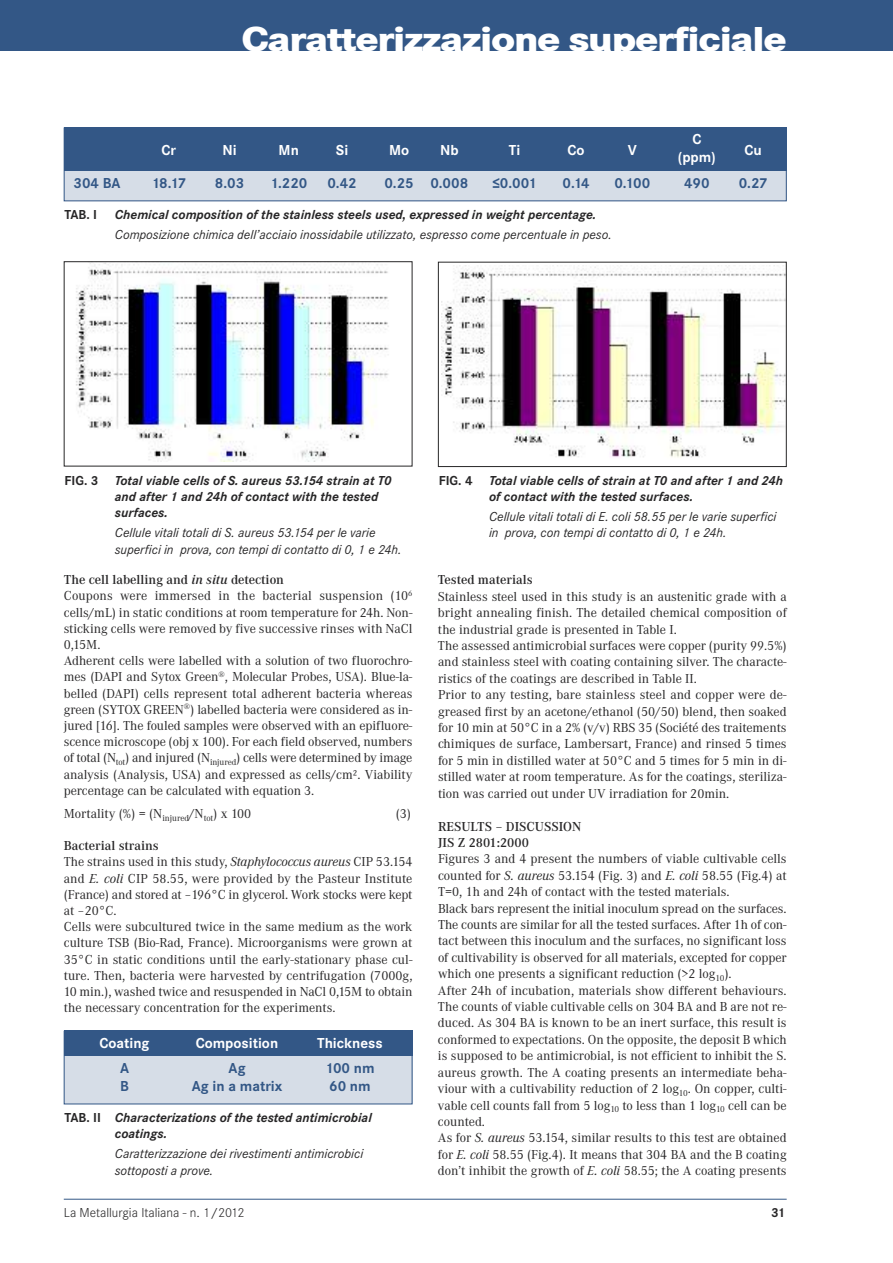
<style>
.page{position:relative;width:893px;height:1263px;background:#fff}
.page>*{position:absolute;margin:0;border:0;box-sizing:border-box;transform-origin:0 0}
.t1{font:800 36px "Corporate S";letter-spacing:-.03em;color:#fff;scale:1.14 1}
.t2{font:700 15px "Corporate S";color:#335786}
.t3{font:700 15px "Corporate S";color:#fff}
.t4{font:13.5px/16.4px "Corporate A";color:#272627}
.t5{font:italic 13.5px/16.2px "Corporate S";color:#272627}
.t6{font:italic 700 13.5px/16.2px "Corporate S";color:#272627}
.t7{font:600 13.5px/16.4px "Corporate A";color:#272627}
.t8{font:300 13.5px "Corporate S";color:#272627}
.t9{font:700 13.5px "Corporate S";color:#272627}
.s1{font-style:normal}
.s2{font-weight:600}
.s3{font-weight:600;font-style:italic}
.s4{font-style:italic}
</style>
<div class="page">
<div style="left:64px;top:1056px;width:348px;height:48px;background:#d6dde7"></div>
<div style="left:64px;top:1030px;width:348px;height:25px;background:#335786"></div>
<div style="left:64px;top:172px;width:723px;height:29px;background:#d6dde7"></div>
<div style="left:64px;top:128px;width:723px;height:43px;background:#335786"></div>
<div style="left:0;top:0;width:893px;height:51px;background:#335786"></div>
<hr style="left:64px;top:1199px;width:723px;height:1px;background:#335786">
<div style="left:64px;top:128px;width:723px;height:73px;border:1px solid #335786"></div>
<div style="left:64px;top:1031px;width:348px;height:73px;border:1px solid #335786"></div>
<img style="left:76px;top:263px;width:313px;height:199px">
<div style="left:64px;top:261px;width:348px;height:205px;border:1px solid #272627"></div>
<img style="left:442px;top:265px;width:343px;height:193px">
<div style="left:438px;top:262px;width:349px;height:205px;border:1px solid #272627"></div>
<h1 class="t1" style="left:241px;top:18px;width:480px">Caratterizzazione superficiale</h1>
<p class="t3" style="left:161px;top:141px;width:16px">Cr</p>
<p class="t3" style="left:222px;top:141px;width:16px">Ni</p>
<p class="t3" style="left:279px;top:141px;width:22px">Mn</p>
<p class="t3" style="left:336px;top:141px;width:14px">Si</p>
<p class="t3" style="left:389px;top:141px;width:22px">Mo</p>
<p class="t3" style="left:440px;top:141px;width:20px">Nb</p>
<p class="t3" style="left:509px;top:141px;width:13px">Ti</p>
<p class="t3" style="left:568px;top:141px;width:19px">Co</p>
<p class="t3" style="left:628px;top:141px;width:11px">V</p>
<p class="t3" style="left:692px;top:130px;width:10px">C</p>
<p class="t3" style="left:678px;top:148px;width:40px">(ppm)</p>
<p class="t3" style="left:744px;top:141px;width:19px">Cu</p>
<p class="t2" style="left:74px;top:174px;width:48px">304 BA</p>
<p class="t2" style="left:152px;top:174px;width:36px">18.17</p>
<p class="t2" style="left:215px;top:174px;width:31px">8.03</p>
<p class="t2" style="left:270px;top:174px;width:39px">1.220</p>
<p class="t2" style="left:327px;top:174px;width:31px">0.42</p>
<p class="t2" style="left:384px;top:174px;width:85px">0.25 0.008</p>
<p class="t2" style="left:492px;top:174px;width:46px">≤0.001</p>
<p class="t2" style="left:562px;top:174px;width:29px">0.14</p>
<p class="t2" style="left:614px;top:174px;width:37px">0.100</p>
<p class="t2" style="left:684px;top:174px;width:27px">490</p>
<p class="t2" style="left:739px;top:174px;width:30px">0.27</p>
<p class="t9" style="left:65px;top:206px;width:34px">TAB. I</p>
<p class="t6" style="left:115px;top:206px;width:483px">Chemical composition of the stainless steels used, expressed in weight percentage.</p>
<p class="t5" style="left:115px;top:227px;width:498px">Composizione chimica dell’acciaio inossidabile utilizzato, espresso come percentuale in peso.</p>
<p class="t6" style="left:115px;top:472px;width:278px;text-indent:-50px"><span class="s1">FIG. 3</span> Total viable cells of S. aureus 53.154 strain at T0 and after 1 and 24h of contact with the tested surfaces.</p>
<p class="t5" style="left:115px;top:525px;width:288px">Cellule vitali totali di S. aureus 53.154 per le varie superfici in prova, con tempi di contatto di 0, 1 e 24h.</p>
<p class="t4" style="left:64px;top:571px;width:350px"><span class="s2">The cell labelling and</span> <span class="s3">in situ</span> <span class="s2">detection<br></span>Coupons were immersed in the bacterial suspension (10<sup>6 </sup>cells/mL) in static conditions at room temperature for 24h. Non&shy;sticking cells were removed by five successive rinses with NaCl 0,15M.<br>Adherent cells were labelled with a solution of two fluorochro&shy;mes (DAPI and Sytox Green<sup>®</sup>, Molecular Probes, USA). Blue-la&shy;belled (DAPI) cells represent total adherent bacteria whereas green (SYTOX GREEN<sup>®</sup>) labelled bacteria were considered as in&shy;jured [16]. The fouled samples were observed with an epifluore&shy;scence microscope (obj x 100). For each field observed, numbers of total (N<sub>tot</sub>) and injured (N<sub>injured</sub>) cells were determined by image analysis (Analysis, USA) and expressed as cells/cm². Viability percentage can be calculated with equation 3.</p>
<p class="t4" style="left:64px;top:805px;width:189px">Mortality (%) = (N<sub>injured</sub>/N<sub>tot</sub>) x 100</p>
<p class="t4" style="left:396px;top:805px;width:17px">(3)</p>
<p class="t4" style="left:64px;top:837px;width:350px"><span class="s2">Bacterial strains<br></span>The strains used in this study, <span class="s4">Staphylococcus aureus</span> CIP 53.154 and <span class="s4">E. coli</span> CIP 58.55, were provided by the Pasteur Institute (France) and stored at –196°C in glycerol. Work stocks were kept at –20°C.<br>Cells were subcultured twice in the same medium as the work culture TSB (Bio-Rad, France). Microorganisms were grown at 35°C in static conditions until the early-stationary phase cul&shy;ture. Then, bacteria were harvested by centrifugation (7000g, 10 min.), washed twice and resuspended in NaCl 0,15M to obtain the necessary concentration for the experiments.</p>
<p class="t3" style="left:100px;top:1033px;width:52px">Coating</p>
<p class="t3" style="left:196px;top:1033px;width:84px">Composition</p>
<p class="t3" style="left:317px;top:1033px;width:67px">Thickness</p>
<p class="t2" style="left:120px;top:1059px;width:11px">A</p>
<p class="t2" style="left:228px;top:1059px;width:19px">Ag</p>
<p class="t2" style="left:325px;top:1059px;width:51px">100 nm</p>
<p class="t2" style="left:120px;top:1077px;width:10px">B</p>
<p class="t2" style="left:192px;top:1077px;width:92px">Ag in a matrix</p>
<p class="t2" style="left:329px;top:1077px;width:43px">60 nm</p>
<p class="t6" style="left:115px;top:1109px;width:259px;text-indent:-50px"><span class="s1">TAB. II</span> Characterizations of the tested antimicrobial coatings.</p>
<p class="t5" style="left:115px;top:1145px;width:250px">Caratterizzazione dei rivestimenti antimicrobici sottoposti a prove.</p>
<p class="t6" style="left:489px;top:472px;width:296px;text-indent:-50px"><span class="s1">FIG. 4</span> Total viable cells of strain at T0 and after 1 and 24h of contact with the tested surfaces.</p>
<p class="t5" style="left:489px;top:508px;width:289px">Cellule vitali totali di E. coli 58.55 per le varie superfici in prova, con tempi di contatto di 0, 1 e 24h.</p>
<p class="t7" style="left:438px;top:571px;width:96px">Tested materials</p>
<p class="t4" style="left:438px;top:588px;width:350px">Stainless steel used in this study is an austenitic grade with a bright annealing finish. The detailed chemical composition of the industrial grade is presented in Table I.<br>The assessed antimicrobial surfaces were copper (purity 99.5%) and stainless steel with coating containing silver. The characte&shy;ristics of the coatings are described in Table II.<br>Prior to any testing, bare stainless steel and copper were de&shy;greased first by an acetone/ethanol (50/50) blend, then soaked for 10 min at 50°C in a 2% (v/v) RBS 35 (Société des traitements chimiques de surface, Lambersart, France) and rinsed 5 times for 5 min in distilled water at 50°C and 5 times for 5 min in di&shy;stilled water at room temperature. As for the coatings, steriliza&shy;tion was carried out under UV irradiation for 20min.</p>
<p class="t7" style="left:438px;top:818px;width:145px">RESULTS – DISCUSSION<br>JIS Z 2801:2000</p>
<p class="t4" style="left:438px;top:850px;width:350px">Figures 3 and 4 present the numbers of viable cultivable cells counted for <span class="s4">S. aureus</span> 53.154 (Fig. 3) and <span class="s4">E. coli</span> 58.55 (Fig.4) at T=0, 1h and 24h of contact with the tested materials.<br>Black bars represent the initial inoculum spread on the surfaces.<br>The counts are similar for all the tested surfaces. After 1h of con&shy;tact between this inoculum and the surfaces, no significant loss of cultivability is observed for all materials, excepted for copper which one presents a significant reduction (&gt;2 log<sub>10</sub>).<br>After 24h of incubation, materials show different behaviours.<br>The counts of viable cultivable cells on 304 BA and B are not re&shy;duced. As 304 BA is known to be an inert surface, this result is conformed to expectations. On the opposite, the deposit B which is supposed to be antimicrobial, is not efficient to inhibit the S. aureus growth. The A coating presents an intermediate beha&shy;viour with a cultivability reduction of 2 log<sub>10</sub>. On copper, culti&shy;vable cell counts fall from 5 log<sub>10</sub> to less than 1 log<sub>10</sub> cell can be counted.<br>As for <span class="s4">S. aureus</span> 53.154, similar results to this test are obtained for <span class="s4">E. coli</span> 58.55 (Fig.4). It means that 304 BA and the B coating don’t inhibit the growth of <span class="s4">E. coli</span> 58.55; the A coating presents</p>
<p class="t8" style="left:64px;top:1204px;width:182px">La Metallurgia Italiana - n. 1/2012</p>
<p class="t9" style="left:771px;top:1204px;width:16px">31</p>
</div>
